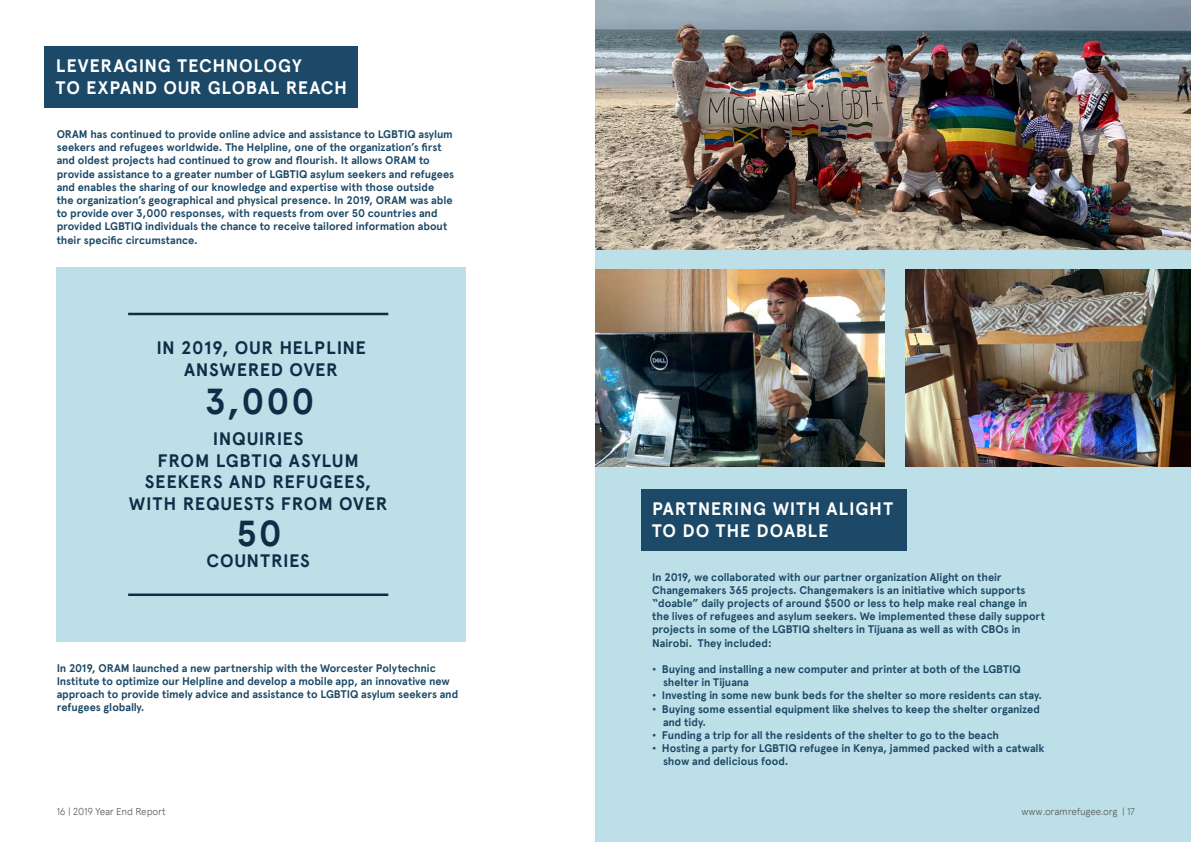
<style>
.page{position:relative;width:1191px;height:842px;background:#fff}
.page>*{position:absolute;margin:0;border:0;box-sizing:border-box;transform-origin:0 0}
.t1{font:700 36px "Apercu Pro";color:#102c47}
.t2{font:700 18px/21.6px "Apercu Pro";letter-spacing:.035em;color:#102c47;text-align:center}
.t3{font:700 18px/21.6px "Apercu Pro";letter-spacing:.04em;color:#fff}
.t4{font:700 11px/13.2px "Apercu Pro";letter-spacing:-.005em;color:#1c4967}
.t5{font:300 10px "Apercu Pro";letter-spacing:-.02em;color:#595959}
</style>
<div class="page">
<div style="left:595px;top:0;width:596px;height:842px;background:#bddfe7"></div>
<div style="left:641px;top:489px;width:265px;height:61px;background:#1c4967"></div>
<div style="left:57px;top:267px;width:409px;height:374px;background:#bddfe7"></div>
<hr style="left:128px;top:593px;width:260px;height:3px;background:#102c47">
<hr style="left:128px;top:313px;width:260px;height:2px;background:#102c47">
<div style="left:45px;top:46px;width:313px;height:61px;background:#1c4967"></div>
<img style="left:595px;top:0;width:596px;height:249px">
<img style="left:595px;top:269px;width:289px;height:197px">
<img style="left:905px;top:269px;width:286px;height:197px">
<h2 class="t3" style="left:56px;top:55px;width:293px">LEVERAGING TECHNOLOGY<br>TO EXPAND OUR GLOBAL REACH</h2>
<p class="t4" style="left:57px;top:127px;width:399px">ORAM has continued to provide online advice and assistance to LGBTIQ asylum seekers and refugees worldwide. The Helpline, one of the organization’s first and oldest projects had continued to grow and flourish. It allows ORAM to provide assistance to a greater number of LGBTIQ asylum seekers and refugees and enables the sharing of our knowledge and expertise with those outside<br>the organization’s geographical and physical presence. In 2019, ORAM was able to provide over 3,000 responses, with requests from over 50 countries and provided LGBTIQ individuals the chance to receive tailored information about their specific circumstance.</p>
<h2 class="t2" style="left:156px;top:337px;width:211px">IN 2019, OUR HELPLINE<br>ANSWERED OVER</h2>
<h1 class="t1" style="left:205px;top:374px;width:111px">3,000</h1>
<h2 class="t2" style="left:129px;top:427px;width:260px">INQUIRIES<br>FROM LGBTIQ ASYLUM<br>SEEKERS AND REFUGEES,<br>WITH REQUESTS FROM OVER</h2>
<h1 class="t1" style="left:236px;top:506px;width:47px">50</h1>
<h2 class="t2" style="left:206px;top:549px;width:105px">COUNTRIES</h2>
<p class="t4" style="left:57px;top:661px;width:403px">In 2019, ORAM launched a new partnership with the Worcester Polytechnic Institute to optimize our Helpline and develop a mobile app, an innovative new approach to provide timely advice and assistance to LGBTIQ asylum seekers and refugees globally.</p>
<p class="t5" style="left:57px;top:804px;width:111px">16 | 2019 Year End Report</p>
<h2 class="t3" style="left:652px;top:498px;width:242px">PARTNERING WITH ALIGHT<br>TO DO THE DOABLE</h2>
<p class="t4" style="left:652px;top:570px;width:394px">In 2019, we collaborated with our partner organization Alight on their Changemakers 365 projects. Changemakers is an initiative which supports “doable” daily projects of around $500 or less to help make real change in the lives of refugees and asylum seekers. We implemented these daily support projects in some of the LGBTIQ shelters in Tijuana as well as with CBOs in Nairobi. They included:</p>
<p class="t4" style="left:663px;top:662px;width:359px;text-indent:-11px">• Buying and installing a new computer and printer at both of the LGBTIQ shelter in Tijuana</p>
<p class="t4" style="left:652px;top:689px;width:391px">• Investing in some new bunk beds for the shelter so more residents can stay.</p>
<p class="t4" style="left:663px;top:702px;width:378px;text-indent:-11px">• Buying some essential equipment like shelves to keep the shelter organized and tidy.</p>
<p class="t4" style="left:652px;top:728px;width:348px">• Funding a trip for all the residents of the shelter to go to the beach</p>
<p class="t4" style="left:663px;top:741px;width:383px;text-indent:-11px">• Hosting a party for LGBTIQ refugee in Kenya, jammed packed with a catwalk show and delicious food.</p>
<p class="t5" style="left:1021px;top:804px;width:115px">www.oramrefugee.org | 17</p>
</div>
